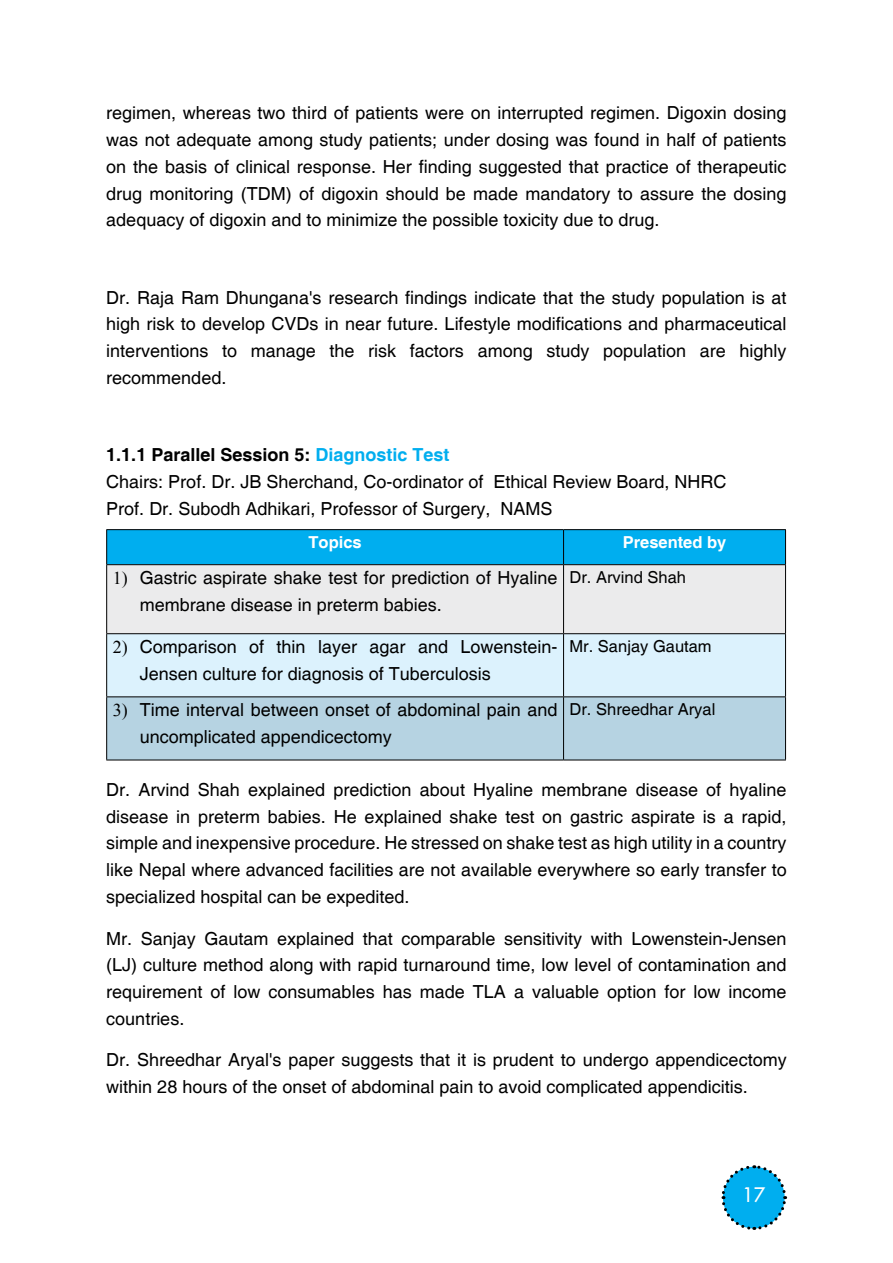
<style>
.page{position:relative;width:893px;height:1263px;background:#fff}
.page>*{position:absolute;margin:0;border:0;box-sizing:border-box;transform-origin:0 0}
.t1{font:19.5px "Futura FC";color:#fff}
.t2{font:18px/26.7px "Helvetica";color:#000}
.t3{font:16.5px "Helvetica";color:#000}
.t4{font:700 16.5px "Helvetica";color:#fff}
.s1{font-weight:700}
.s2{font-weight:700;color:#00aeef}
.s3{font-family:"Times New Roman"}
</style>
<div class="page">
<svg style="left:721px;top:1165px;width:67px;height:65px"></svg>
<div style="left:107px;top:530px;width:678px;height:34px;background:#00aeef"></div>
<div style="left:107px;top:565px;width:678px;height:68px;background:#ebebec"></div>
<svg style="left:107px;top:634px;width:678px;height:126px;background:#c7e0ed"></svg>
<hr style="left:106px;top:529px;width:458px;height:1px;background:#000">
<hr style="left:106px;top:530px;width:1px;height:34px;background:#000">
<hr style="left:564px;top:529px;width:222px;height:1px;background:#000">
<hr style="left:563px;top:530px;width:1px;height:34px;background:#000">
<hr style="left:785px;top:530px;width:1px;height:34px;background:#000">
<hr style="left:106px;top:564px;width:458px;height:1px;background:#000">
<hr style="left:106px;top:565px;width:1px;height:68px;background:#000">
<hr style="left:564px;top:564px;width:222px;height:1px;background:#000">
<hr style="left:563px;top:565px;width:1px;height:68px;background:#000">
<hr style="left:785px;top:565px;width:1px;height:68px;background:#000">
<hr style="left:106px;top:633px;width:458px;height:1px;background:#000">
<hr style="left:106px;top:634px;width:1px;height:62px;background:#000">
<hr style="left:564px;top:633px;width:222px;height:1px;background:#000">
<hr style="left:563px;top:634px;width:1px;height:62px;background:#000">
<hr style="left:785px;top:634px;width:1px;height:62px;background:#000">
<hr style="left:106px;top:696px;width:458px;height:1px;background:#000">
<hr style="left:106px;top:697px;width:1px;height:63px;background:#000">
<hr style="left:564px;top:696px;width:222px;height:1px;background:#000">
<hr style="left:563px;top:697px;width:1px;height:63px;background:#000">
<hr style="left:785px;top:697px;width:1px;height:63px;background:#000">
<hr style="left:106px;top:760px;width:458px;height:1px;background:#000">
<hr style="left:564px;top:760px;width:222px;height:1px;background:#000">
<p class="t2" style="left:106px;top:100px;width:682px;text-align:justify">regimen, whereas two third of patients were on interrupted regimen. Digoxin dosing was not adequate among study patients; under dosing was found in half of patients on the basis of clinical response. Her finding suggested that practice of therapeutic drug monitoring (TDM) of digoxin should be made mandatory to assure the dosing adequacy of digoxin and to minimize the possible toxicity due to drug.</p>
<p class="t2" style="left:106px;top:285px;width:682px;text-align:justify">Dr. Raja Ram Dhungana's research findings indicate that the study population is at high risk to develop CVDs in near future. Lifestyle modifications and pharmaceutical interventions to manage the risk factors among study population are highly recommended.</p>
<p class="t2" style="left:106px;top:442px;width:622px"><span class="s1">1.1.1 Parallel Session 5:</span> <span class="s2">Diagnostic Test<br></span>Chairs: Prof. Dr. JB Sherchand, Co-ordinator of Ethical Review Board, NHRC<br>Prof. Dr. Subodh Adhikari, Professor of Surgery, NAMS</p>
<p class="t4" style="left:309px;top:532px;width:55px">Topics</p>
<p class="t4" style="left:623px;top:532px;width:105px">Presented by</p>
<p class="t2" style="left:140px;top:565px;width:419px;text-indent:-27px"><span class="s3">1)</span> Gastric aspirate shake test for prediction of Hyaline membrane disease in preterm babies.</p>
<p class="t3" style="left:570px;top:567px;width:118px">Dr. Arvind Shah</p>
<p class="t2" style="left:140px;top:634px;width:419px;text-indent:-27px"><span class="s3">2)</span> Comparison of thin layer agar and Lowenstein-<br>Jensen culture for diagnosis of Tuberculosis</p>
<p class="t3" style="left:570px;top:636px;width:144px">Mr. Sanjay Gautam</p>
<p class="t2" style="left:140px;top:697px;width:419px;text-indent:-27px"><span class="s3">3)</span> Time interval between onset of abdominal pain and uncomplicated appendicectomy</p>
<p class="t3" style="left:570px;top:699px;width:147px">Dr. Shreedhar Aryal</p>
<p class="t2" style="left:106px;top:777px;width:682px;text-align:justify">Dr. Arvind Shah explained prediction about Hyaline membrane disease of hyaline disease in preterm babies. He explained shake test on gastric aspirate is a rapid, simple and inexpensive procedure. He stressed on shake test as high utility in a country like Nepal where advanced facilities are not available everywhere so early transfer to specialized hospital can be expedited.</p>
<p class="t2" style="left:106px;top:925px;width:682px;text-align:justify">Mr. Sanjay Gautam explained that comparable sensitivity with Lowenstein-Jensen (LJ) culture method along with rapid turnaround time, low level of contamination and requirement of low consumables has made TLA a valuable option for low income countries.</p>
<p class="t2" style="left:106px;top:1047px;width:682px">Dr. Shreedhar Aryal's paper suggests that it is prudent to undergo appendicectomy within 28 hours of the onset of abdominal pain to avoid complicated appendicitis.</p>
<p class="t1" style="left:742px;top:1181px;width:24px">17</p>
</div>
